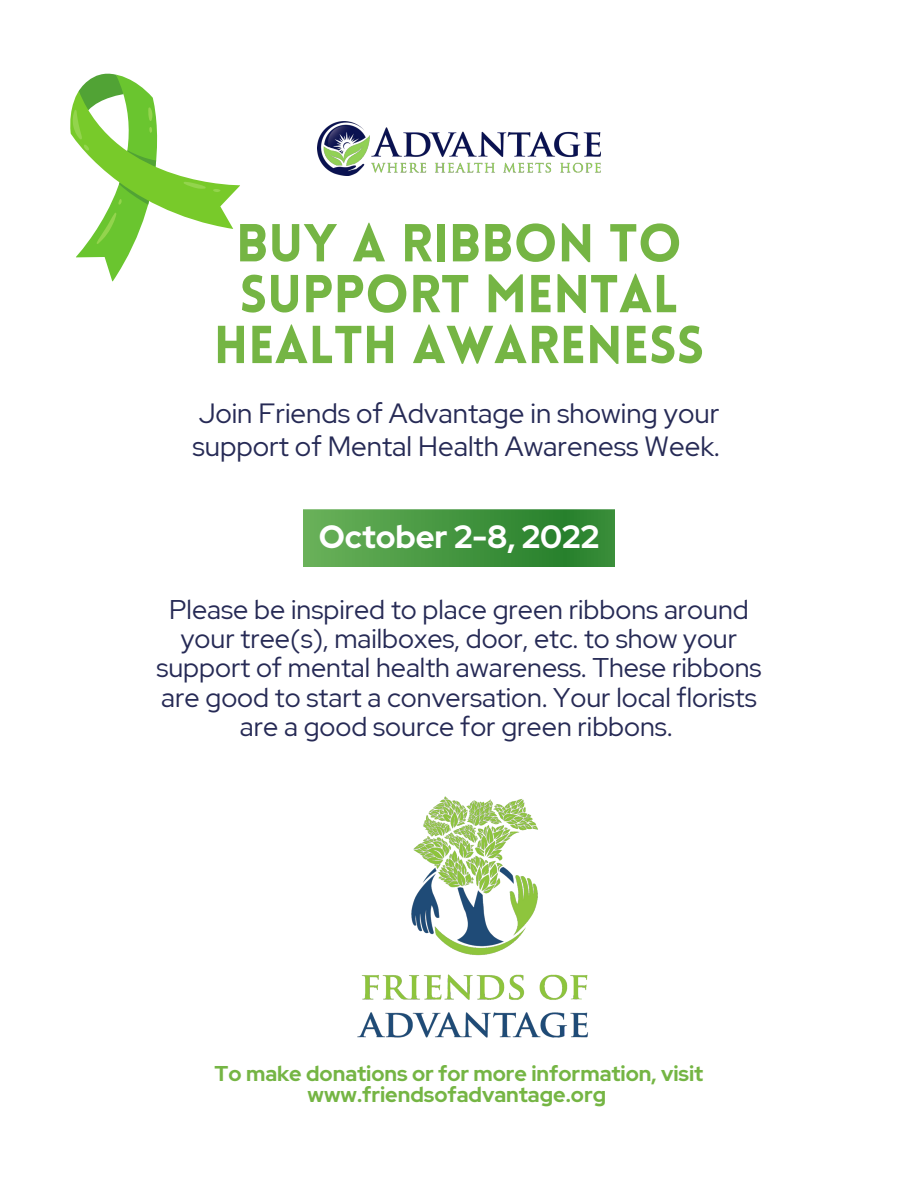
<style>
.page{position:relative;width:918px;height:1188px;background:#fff}
.page>*{position:absolute;margin:0;border:0;box-sizing:border-box;transform-origin:0 0}
.t1{font:900 52.2px/50.8px "Lovelo";color:#75b544;text-align:center}
.t2{font:700 32.1px "Red Hat Display";color:#fff}
.t3{font:27.75px/32.7px "Red Hat Display";color:#262a55}
.t4{font:27px/29.2px "Red Hat Display";color:#262a55;text-align:center}
.t5{font:700 21.3px/21.3px "Red Hat Display";color:#75b544;text-align:center}
</style>
<div class="page">
<img style="left:317px;top:121px;width:284px;height:54px">
<img style="left:357px;top:796px;width:231px;height:242px">
<svg style="left:303px;top:509px;width:312px;height:57px;background:#469641"></svg>
<svg style="left:76px;top:173px;width:164px;height:100px"></svg>
<svg style="left:70px;top:73px;width:101px;height:172px"></svg>
<svg style="left:183px;top:175px;width:23px;height:21px"></svg>
<svg style="left:212px;top:186px;width:10px;height:8px"></svg>
<h1 class="t1" style="left:214px;top:223px;width:492px">BUY A RIBBON TO<br>SUPPORT MENTAL<br>HEALTH AWARENESS</h1>
<p class="t3" style="left:192px;top:397px;width:529px">Join Friends of Advantage in showing your support of Mental Health Awareness Week.</p>
<p class="t2" style="left:319px;top:516px;width:282px">October 2-8, 2022</p>
<p class="t4" style="left:156px;top:595px;width:607px">Please be inspired to place green ribbons around your tree(s), mailboxes, door, etc. to show your support of mental health awareness. These ribbons are good to start a conversation. Your local florists are a good source for green ribbons.</p>
<p class="t5" style="left:215px;top:1063px;width:490px">To make donations or for more information, visit www.friendsofadvantage.org</p>
</div>
